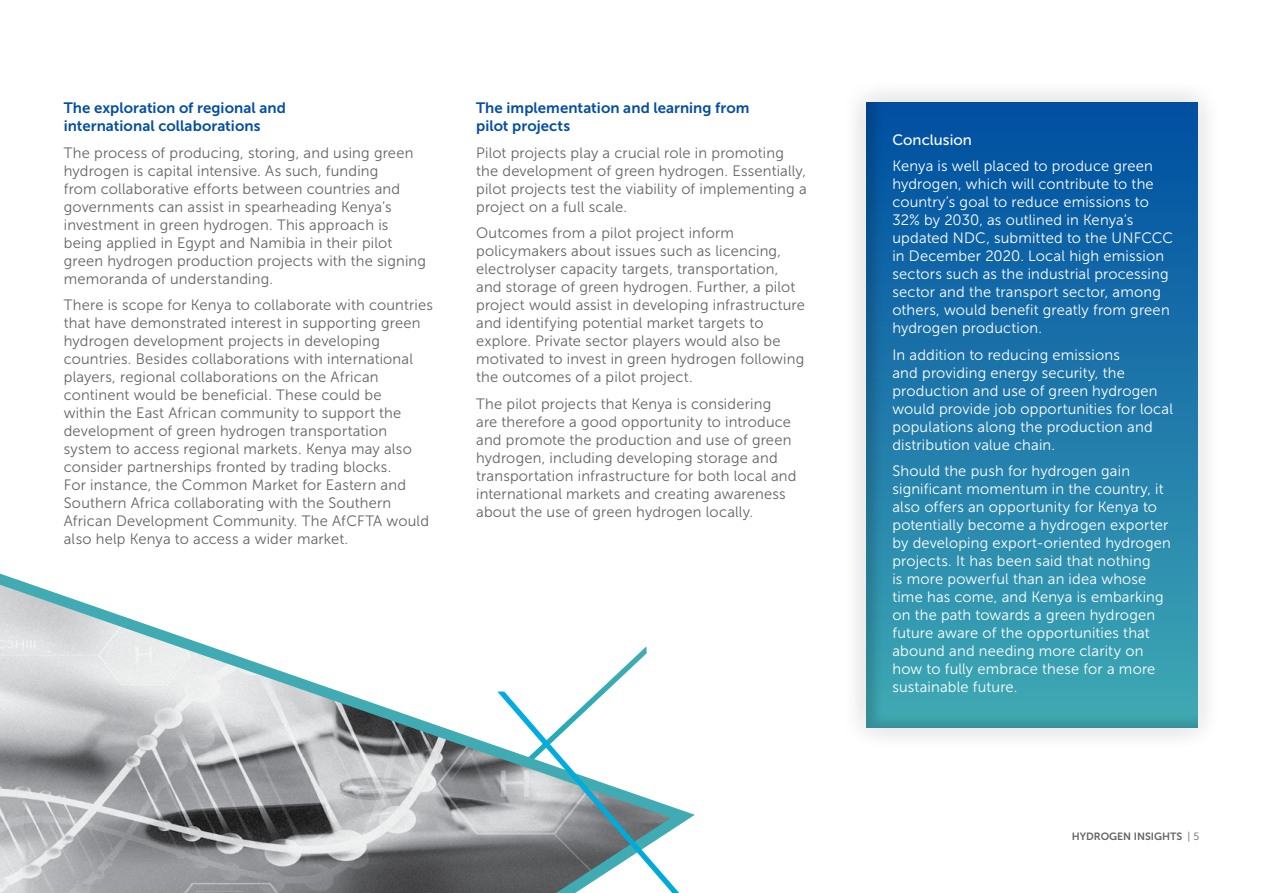
<style>
.page{position:relative;width:1263px;height:893px;background:#fff}
.page>*{position:absolute;margin:0;border:0;box-sizing:border-box;transform-origin:0 0}
.t1{font:15px/18px "Museo Sans 300";letter-spacing:.015em;color:#636466}
.t2{font:15px/18px "Museo Sans 300";letter-spacing:.015em;color:#fff}
.t3{font:15px/18px "Museo Sans 700";letter-spacing:.005em;color:#034ea2}
.t4{font:15px "Museo Sans 500";letter-spacing:.005em;color:#fff}
.t5{font:10.5px "Museo Sans 700";color:#636466}
.s1{font-family:"Museo Sans 300"}
</style>
<div class="page">
<div style="left:856px;top:92px;width:351px;height:645px;background:#efefef"></div>
<div style="left:855px;top:88px;width:343px;height:652px;background:#000;opacity:.17"></div>
<svg style="left:0;top:573px;width:695px;height:320px"></svg>
<svg style="left:497px;top:691px;width:182px;height:202px"></svg>
<p class="t3" style="left:64px;top:99px;width:224px">The exploration of regional and international collaborations</p>
<p class="t1" style="left:64px;top:144px;width:364px">The process of producing, storing, and using green hydrogen is capital intensive. As such, funding<br>from collaborative efforts between countries and governments can assist in spearheading Kenya’s investment in green hydrogen. This approach is being applied in Egypt and Namibia in their pilot green hydrogen production projects with the signing memoranda of understanding.</p>
<p class="t1" style="left:64px;top:296px;width:371px">There is scope for Kenya to collaborate with countries that have demonstrated interest in supporting green hydrogen development projects in developing countries. Besides collaborations with international players, regional collaborations on the African continent would be beneficial. These could be<br>within the East African community to support the development of green hydrogen transportation system to access regional markets. Kenya may also consider partnerships fronted by trading blocks.<br>For instance, the Common Market for Eastern and Southern Africa collaborating with the Southern African Development Community. The AfCFTA would also help Kenya to access a wider market.</p>
<p class="t3" style="left:476px;top:99px;width:275px">The implementation and learning from pilot projects</p>
<p class="t1" style="left:476px;top:144px;width:332px">Pilot projects play a crucial role in promoting the development of green hydrogen. Essentially, pilot projects test the viability of implementing a project on a full scale.</p>
<p class="t1" style="left:476px;top:224px;width:330px">Outcomes from a pilot project inform policymakers about issues such as licencing, electrolyser capacity targets, transportation, and storage of green hydrogen. Further, a pilot project would assist in developing infrastructure and identifying potential market targets to explore. Private sector players would also be motivated to invest in green hydrogen following the outcomes of a pilot project.</p>
<p class="t1" style="left:476px;top:395px;width:322px">The pilot projects that Kenya is considering<br>are therefore a good opportunity to introduce and promote the production and use of green hydrogen, including developing storage and transportation infrastructure for both local and international markets and creating awareness about the use of green hydrogen locally.</p>
<p class="t4" style="left:892px;top:132px;width:81px">Conclusion</p>
<p class="t2" style="left:892px;top:157px;width:282px">Kenya is well placed to produce green hydrogen, which will contribute to the country’s goal to reduce emissions to 32% by 2030, as outlined in Kenya’s updated NDC, submitted to the UNFCCC in December 2020. Local high emission sectors such as the industrial processing sector and the transport sector, among others, would benefit greatly from green hydrogen production.</p>
<p class="t2" style="left:892px;top:346px;width:282px">In addition to reducing emissions<br>and providing energy security, the production and use of green hydrogen would provide job opportunities for local populations along the production and distribution value chain.</p>
<p class="t2" style="left:892px;top:462px;width:280px">Should the push for hydrogen gain significant momentum in the country, it also offers an opportunity for Kenya to potentially become a hydrogen exporter by developing export-oriented hydrogen projects. It has been said that nothing<br>is more powerful than an idea whose time has come, and Kenya is embarking on the path towards a green hydrogen future aware of the opportunities that abound and needing more clarity on how to fully embrace these for a more sustainable future.</p>
<p class="t5" style="left:1072px;top:830px;width:129px">HYDROGEN INSIGHTS <span class="s1">| 5</span></p>
</div>
